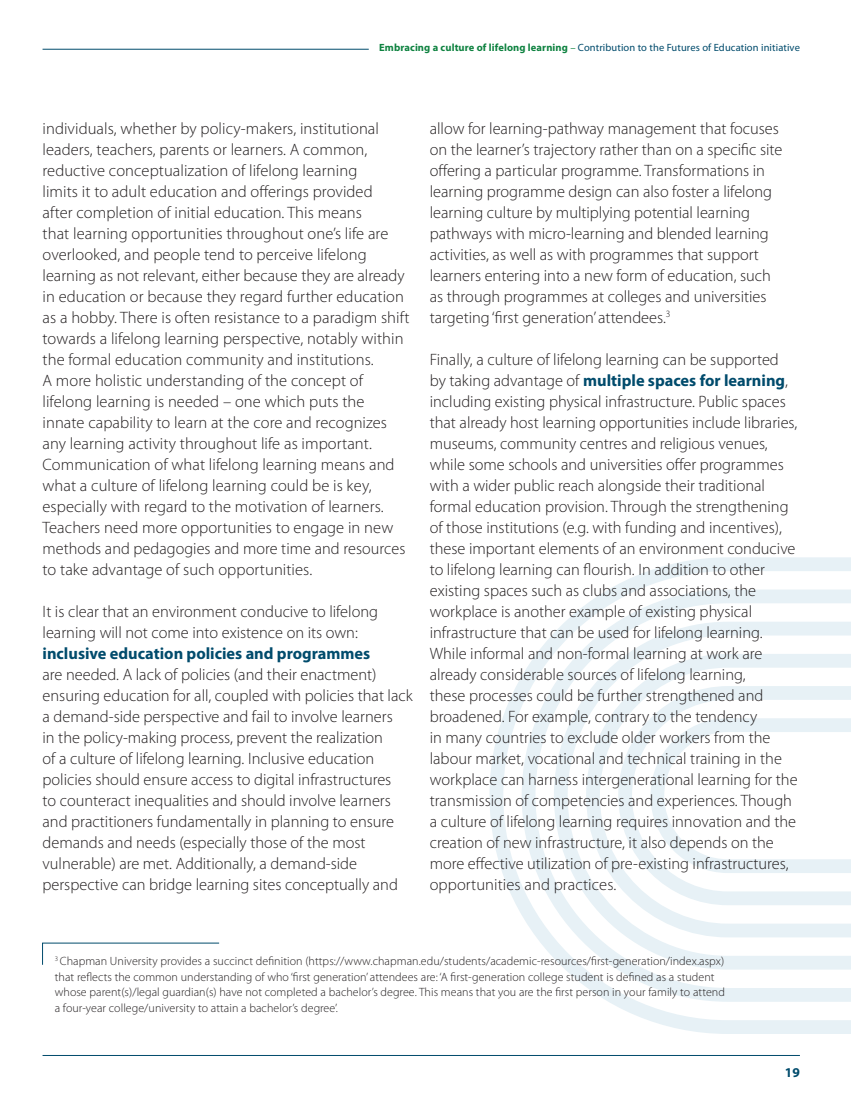
<style>
.page{position:relative;width:851px;height:1106px;background:#fff}
.page>*{position:absolute;margin:0;border:0;box-sizing:border-box;transform-origin:0 0}
.t1{font:300 16.5px/21px "Myriad Pro";color:#231f20}
.t2{font:700 16.5px "Myriad Pro";color:#004b6c}
.t3{font:700 13.5px "Myriad Pro";color:#004b6c}
.t4{font:300 12px/15.8px "Myriad Pro";letter-spacing:.005em;color:#231f20}
.t5{font:10.5px "Myriad Pro";letter-spacing:.01em;color:#004b6c}
.s1{font-weight:700;color:#0e8240}
.s2{color:#0e8240}
.s3{font-weight:700;color:#004b6c}
</style>
<div class="page">
<hr style="left:43px;top:1055px;width:756px;height:1px;background:#004b6c">
<hr style="left:43px;top:49px;width:326px;height:1px;background:#004b6c">
<svg style="left:489px;top:557px;width:361px;height:477px"></svg>
<svg style="left:521px;top:589px;width:329px;height:412px"></svg>
<svg style="left:553px;top:621px;width:297px;height:348px"></svg>
<svg style="left:586px;top:654px;width:264px;height:283px"></svg>
<svg style="left:618px;top:686px;width:232px;height:219px"></svg>
<svg style="left:650px;top:718px;width:200px;height:155px"></svg>
<svg style="left:42px;top:942px;width:178px;height:23px"></svg>
<p class="t5" style="left:379px;top:41px;width:422px"><span class="s1">Embracing a culture of lifelong learning</span> <span class="s2">–</span> Contribution to the Futures of Education initiative</p>
<p class="t1" style="left:43px;top:118px;width:368px">individuals, whether by policy-makers, institutional leaders, teachers, parents or learners. A common, reductive conceptualization of lifelong learning<br>limits it to adult education and offerings provided<br>after completion of initial education. This means<br>that learning opportunities throughout one’s life are overlooked, and people tend to perceive lifelong learning as not relevant, either because they are already in education or because they regard further education as a hobby. There is often resistance to a paradigm shift towards a lifelong learning perspective, notably within the formal education community and institutions.<br>A more holistic understanding of the concept of lifelong learning is needed – one which puts the innate capability to learn at the core and recognizes any learning activity throughout life as important.<br>Communication of what lifelong learning means and what a culture of lifelong learning could be is key, especially with regard to the motivation of learners.<br>Teachers need more opportunities to engage in new methods and pedagogies and more time and resources to take advantage of such opportunities.</p>
<p class="t1" style="left:43px;top:601px;width:337px">It is clear that an environment conducive to lifelong learning will not come into existence on its own:</p>
<p class="t2" style="left:43px;top:642px;width:329px">inclusive education policies and programmes</p>
<p class="t1" style="left:43px;top:664px;width:371px">are needed. A lack of policies (and their enactment) ensuring education for all, coupled with policies that lack a demand-side perspective and fail to involve learners<br>in the policy-making process, prevent the realization<br>of a culture of lifelong learning. Inclusive education policies should ensure access to digital infrastructures<br>to counteract inequalities and should involve learners and practitioners fundamentally in planning to ensure demands and needs (especially those of the most vulnerable) are met. Additionally, a demand-side perspective can bridge learning sites conceptually and</p>
<p class="t1" style="left:429px;top:118px;width:354px">allow for learning-pathway management that focuses on the learner’s trajectory rather than on a specific site offering a particular programme. Transformations in learning programme design can also foster a lifelong learning culture by multiplying potential learning pathways with micro-learning and blended learning activities, as well as with programmes that support learners entering into a new form of education, such as through programmes at colleges and universities targeting ‘first generation’ attendees.<sup>3</sup></p>
<p class="t1" style="left:429px;top:349px;width:369px">Finally, a culture of lifelong learning can be supported by taking advantage of <span class="s3">multiple spaces for learning</span>, including existing physical infrastructure. Public spaces that already host learning opportunities include libraries, museums, community centres and religious venues, while some schools and universities offer programmes with a wider public reach alongside their traditional formal education provision. Through the strengthening of those institutions (e.g. with funding and incentives), these important elements of an environment conducive to lifelong learning can flourish. In addition to other existing spaces such as clubs and associations, the workplace is another example of existing physical infrastructure that can be used for lifelong learning.<br>While informal and non-formal learning at work are already considerable sources of lifelong learning,<br>these processes could be further strengthened and broadened. For example, contrary to the tendency<br>in many countries to exclude older workers from the labour market, vocational and technical training in the workplace can harness intergenerational learning for the transmission of competencies and experiences. Though a culture of lifelong learning requires innovation and the creation of new infrastructure, it also depends on the more effective utilization of pre-existing infrastructures, opportunities and practices.</p>
<p class="t4" style="left:55px;top:953px;width:671px"><sup>3</sup> Chapman University provides a succinct definition (https://www.chapman.edu/students/academic-resources/first-generation/index.aspx) that reflects the common understanding of who ‘first generation’ attendees are: ‘A first-generation college student is defined as a student whose parent(s)/legal guardian(s) have not completed a bachelor’s degree. This means that you are the first person in your family to attend a four-year college/university to attain a bachelor’s degree’.</p>
<p class="t3" style="left:784px;top:1063px;width:17px">19</p>
</div>
